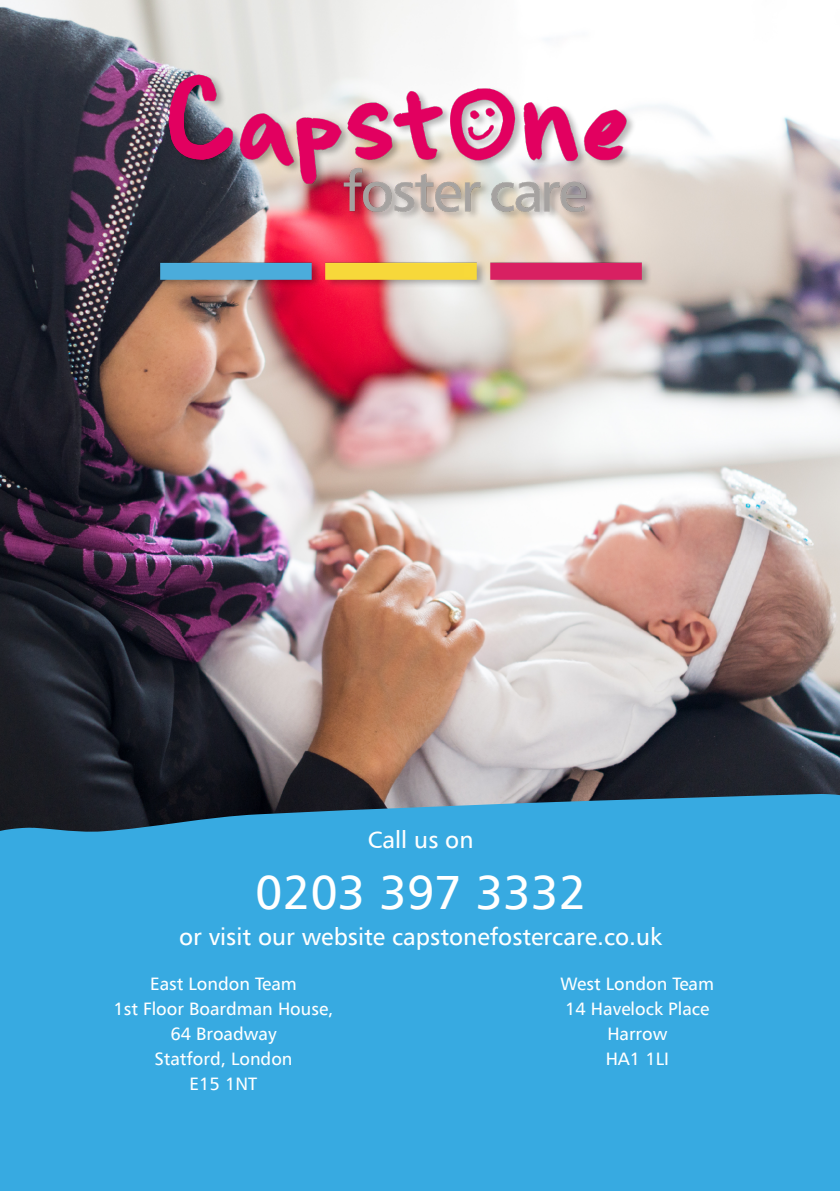
<style>
.page{position:relative;width:840px;height:1191px;background:#fff}
.page>*{position:absolute;margin:0;border:0;box-sizing:border-box;transform-origin:0 0}
.t1{font:48px "Humanist 777 BT";color:#fff}
.t2{font:24px "Humanist 777 BT";color:#fff}
.t3{font:18px/24.8px "Humanist 777 BT";color:#fff;text-align:center}
</style>
<div class="page">
<img style="left:0;top:0;width:839px;height:794px">
<img style="left:123px;top:0;width:554px;height:408px">
<div style="left:0;top:794px;width:839px;height:397px;background:#37aae1"></div>
<h2 class="t2" style="left:368px;top:824px;width:107px">Call us on</h2>
<h1 class="t1" style="left:255px;top:862px;width:332px">0203 397 3332</h1>
<h2 class="t2" style="left:179px;top:921px;width:484px">or visit our website capstonefostercare.co.uk</h2>
<p class="t3" style="left:113px;top:971px;width:221px">East London Team<br>1st Floor Boardman House,<br>64 Broadway<br>Statford, London<br>E15 1NT</p>
<p class="t3" style="left:560px;top:971px;width:155px">West London Team<br>14 Havelock Place<br>Harrow<br>HA1 1LI</p>
</div>
